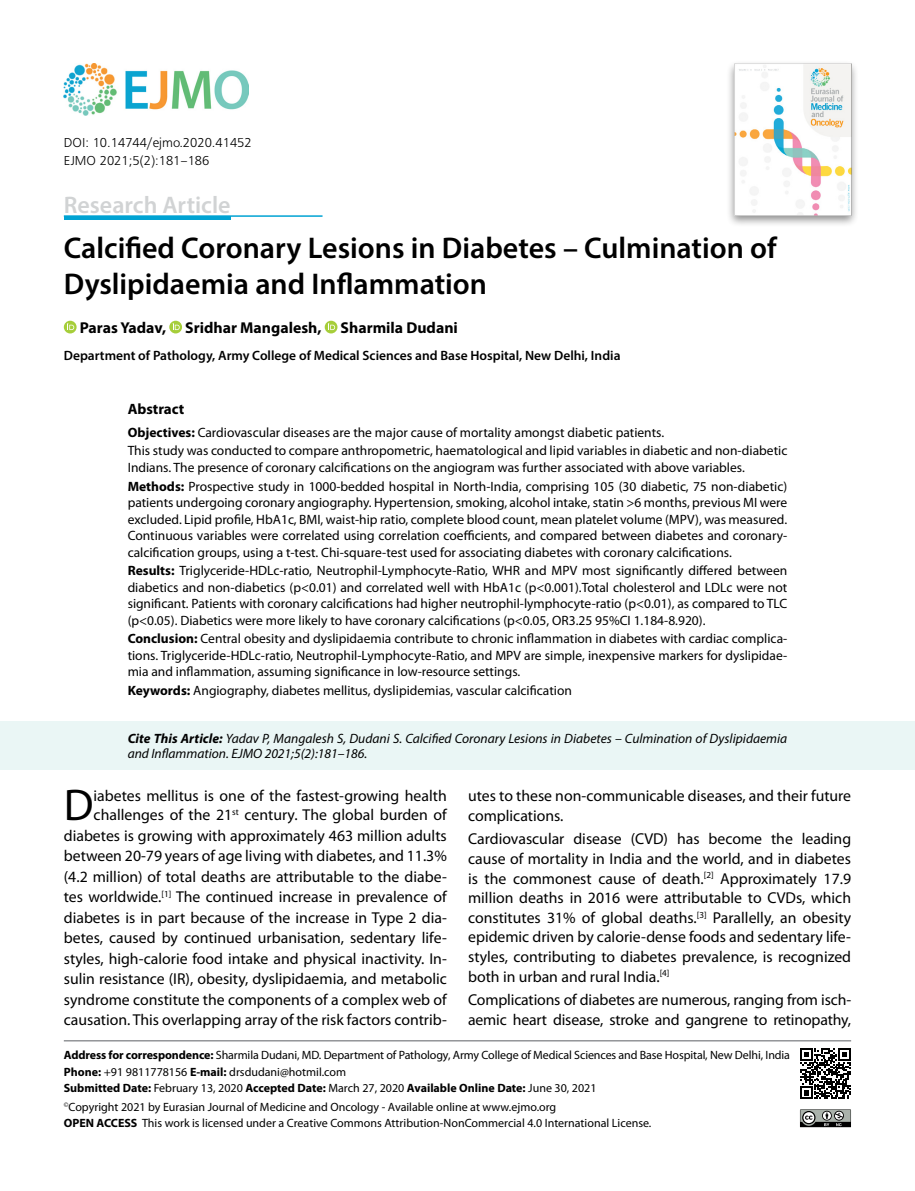
<style>
.page{position:relative;width:915px;height:1191px;background:#fff}
.page>*{position:absolute;margin:0;border:0;box-sizing:border-box;transform-origin:0 0}
.t1{font:44.7px "Myriad Pro";color:#000}
.t2{font:600 30px/36px "Myriad Pro";color:#000}
.t3{font:600 24px "Myriad Pro";color:#d1d3d4}
.t4{font:15.75px/20.4px "Myriad Pro";color:#000}
.t5{font:700 15.75px "Myriad Pro";color:#000}
.t6{font:700 15px "Myriad Pro";color:#000}
.t7{font:13.5px/16.5px "Myriad Pro";color:#000;text-align:justify}
.t8{font:italic 13.5px/15px "Myriad Pro";color:#000}
.t9{font:600 13.5px "Myriad Pro";color:#000}
.t10{font:13.5px/18px "Frugal Normal Tr";color:#000}
.t11{font:12px/16.5px "Myriad Pro";color:#000}
.s1{font-weight:700}
</style>
<div class="page">
<svg style="left:64px;top:321px;width:13px;height:12px"></svg>
<svg style="left:67px;top:323px;width:7px;height:7px"></svg>
<div style="left:169px;top:321px;width:13px;height:12px;background:#a6ce3a;border-radius:50%"></div>
<svg style="left:173px;top:323px;width:7px;height:7px"></svg>
<div style="left:324px;top:321px;width:13px;height:12px;background:#a6ce3a;border-radius:50%"></div>
<svg style="left:328px;top:323px;width:7px;height:7px"></svg>
<div style="left:726px;top:60px;width:132px;height:168px;background:#000;opacity:.45"></div>
<img style="left:734px;top:64px;width:116px;height:151px">
<img style="left:64px;top:64px;width:184px;height:51px">
<hr style="left:64px;top:215px;width:258px;height:2px;background:#00a3d3">
<hr style="left:64px;top:216px;width:166px;height:4px;background:#00a3d3">
<div style="left:0;top:721px;width:914px;height:48px;background:#eaf6f5"></div>
<hr style="left:64px;top:1040px;width:786px;height:1px;background:#939598">
<svg style="left:800px;top:1048px;width:50px;height:50px"></svg>
<svg style="left:800px;top:1109px;width:51px;height:19px"></svg>
<p class="t10" style="left:64px;top:133px;width:189px">DOI: 10.14744/ejmo.2020.41452<br>EJMO 2021;5(2):181–186</p>
<h3 class="t3" style="left:64px;top:190px;width:168px">Research Article</h3>
<h2 class="t2" style="left:64px;top:229px;width:714px">Calcified Coronary Lesions in Diabetes – Culmination of<br>Dyslipidaemia and Inflammation</h2>
<p class="t5" style="left:80px;top:318px;width:379px">Paras Yadav, Sridhar Mangalesh, Sharmila Dudani</p>
<p class="t9" style="left:64px;top:347px;width:558px">Department of Pathology, Army College of Medical Sciences and Base Hospital, New Delhi, India</p>
<p class="t6" style="left:128px;top:399px;width:58px">Abstract</p>
<p class="t7" style="left:128px;top:423px;width:661px;line-height:18.6px"><span class="s1">Objectives:</span> Cardiovascular diseases are the major cause of mortality amongst diabetic patients.<br>This study was conducted to compare anthropometric, haematological and lipid variables in diabetic and non-diabetic</p>
<p class="t7" style="left:128px;top:458px;width:660px;line-height:18.6px">Indians. The presence of coronary calcifications on the angiogram was further associated with above variables.<br><span class="s1">Methods:</span> Prospective study in 1000-bedded hospital in North-India, comprising 105 (30 diabetic, 75 non-diabetic)</p>
<p class="t7" style="left:128px;top:494px;width:661px">patients undergoing coronary angiography. Hypertension, smoking, alcohol intake, statin &gt;6 months, previous MI were excluded. Lipid profile, HbA1c, BMI, waist-hip ratio, complete blood count, mean platelet volume (MPV), was measured.<br>Continuous variables were correlated using correlation coefficients, and compared between diabetes and coronary&shy;calcification groups, using a t-test. Chi-square-test used for associating diabetes with coronary calcifications.</p>
<p class="t7" style="left:128px;top:562px;width:661px"><span class="s1">Results:</span> Triglyceride-HDLc-ratio, Neutrophil-Lymphocyte-Ratio, WHR and MPV most significantly differed between diabetics and non-diabetics (p&lt;0.01) and correlated well with HbA1c (p&lt;0.001).Total cholesterol and LDLc were not significant. Patients with coronary calcifications had higher neutrophil-lymphocyte-ratio (p&lt;0.01), as compared to TLC (p&lt;0.05). Diabetics were more likely to have coronary calcifications (p&lt;0.05, OR3.25 95%CI 1.184-8.920).</p>
<p class="t7" style="left:128px;top:630px;width:661px"><span class="s1">Conclusion:</span> Central obesity and dyslipidaemia contribute to chronic inflammation in diabetes with cardiac complica&shy;tions. Triglyceride-HDLc-ratio, Neutrophil-Lymphocyte-Ratio, and MPV are simple, inexpensive markers for dyslipidae&shy;mia and inflammation, assuming significance in low-resource settings.</p>
<p class="t7" style="left:128px;top:682px;width:445px"><span class="s1">Keywords:</span> Angiography, diabetes mellitus, dyslipidemias, vascular calcification</p>
<p class="t8" style="left:128px;top:730px;width:661px"><span class="s1">Cite This Article:</span> Yadav P, Mangalesh S, Dudani S. Calcified Coronary Lesions in Diabetes – Culmination of Dyslipidaemia and Inflammation. EJMO 2021;5(2):181–186.</p>
<p class="t4" style="left:64px;top:785px;width:384px;text-align:right">iabetes mellitus is one of the fastest-growing health challenges of the 21<sup>st</sup> century. The global burden of diabetes is growing with approximately 463 million adults between 20-79 years of age living with diabetes, and 11.3% (4.2 million) of total deaths are attributable to the diabe&shy;tes worldwide.<sup>[1]</sup> The continued increase in prevalence of diabetes is in part because of the increase in Type 2 dia&shy;betes, caused by continued urbanisation, sedentary life&shy;styles, high-calorie food intake and physical inactivity. In&shy;sulin resistance (IR), obesity, dyslipidaemia, and metabolic syndrome constitute the components of a complex web of causation. This overlapping array of the risk factors contrib-</p>
<p class="t4" style="left:468px;top:785px;width:384px;line-height:19.6px">utes to these non-communicable diseases, and their future complications.</p>
<h1 class="t1" style="left:64px;top:778px;width:31px">D</h1>
<p class="t4" style="left:468px;top:829px;width:384px;line-height:19.6px;text-align:justify">Cardiovascular disease (CVD) has become the leading cause of mortality in India and the world, and in diabetes is the commonest cause of death.<sup>[2]</sup> Approximately 17.9 million deaths in 2016 were attributable to CVDs, which constitutes 31% of global deaths.<sup>[3]</sup> Parallelly, an obesity epidemic driven by calorie-dense foods and sedentary life&shy;styles, contributing to diabetes prevalence, is recognized both in urban and rural India.<sup>[4]</sup></p>
<p class="t4" style="left:468px;top:990px;width:384px;line-height:19.6px">Complications of diabetes are numerous, ranging from isch&shy;aemic heart disease, stroke and gangrene to retinopathy,</p>
<p class="t11" style="left:64px;top:1046px;width:727px"><span class="s1">Address for correspondence:</span> Sharmila Dudani, MD. Department of Pathology, Army College of Medical Sciences and Base Hospital, New Delhi, India<br><span class="s1">Phone:</span> +91 9811778156 <span class="s1">E-mail:</span> drsdudani@hotmil.com<br><span class="s1">Submitted Date:</span> February 13, 2020 <span class="s1">Accepted Date:</span> March 27, 2020 <span class="s1">Available Online Date:</span> June 30, 2021</p>
<p class="t11" style="left:64px;top:1098px;width:589px"><sup>©</sup>Copyright 2021 by Eurasian Journal of Medicine and Oncology - Available online at www.ejmo.org<br><span class="s1">OPEN ACCESS</span> This work is licensed under a Creative Commons Attribution-NonCommercial 4.0 International License.</p>
</div>
